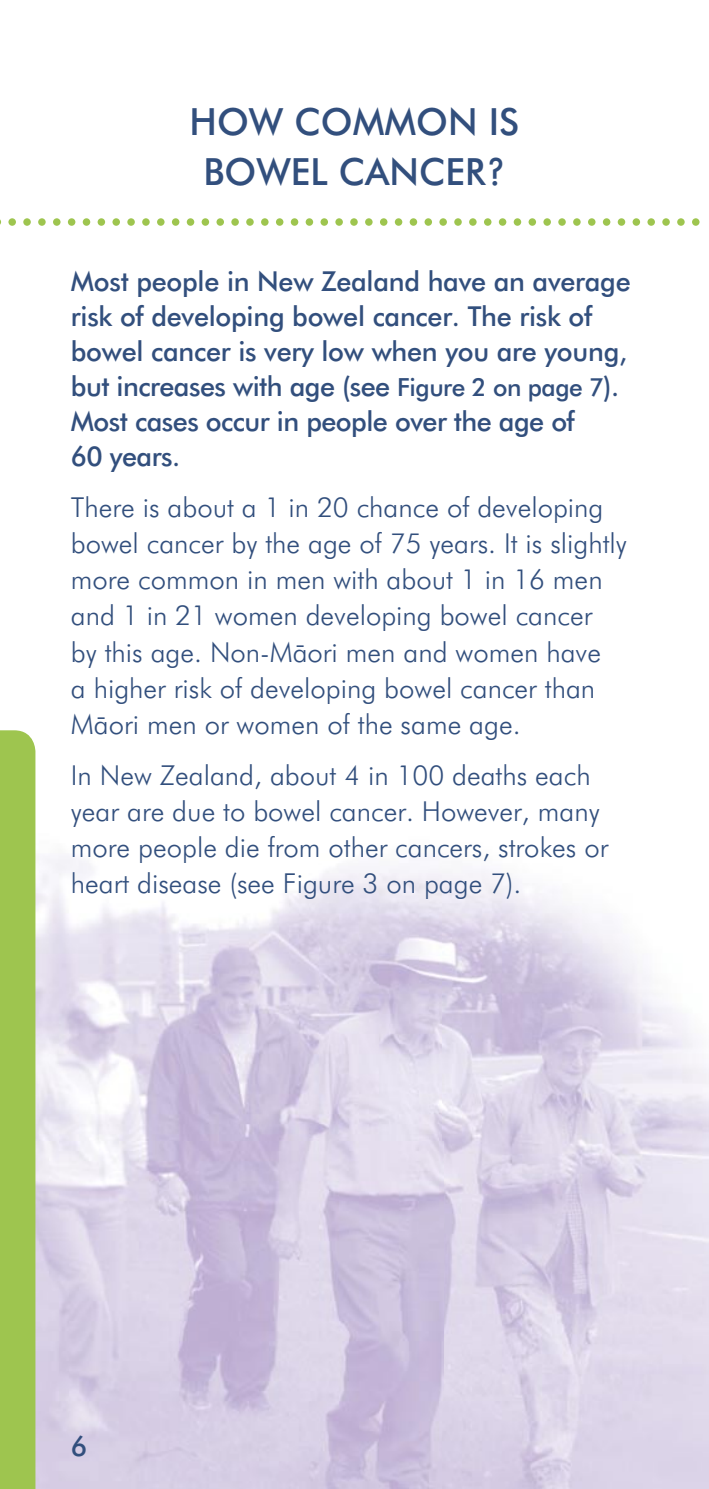
<style>
.page{position:relative;width:709px;height:1489px;background:#fff}
.page>*{position:absolute;margin:0;border:0;box-sizing:border-box;transform-origin:0 0}
.t1{font:500 37.5px/50px "Futura GG";color:#324f7d;text-align:center}
.t2{font:300 27.5px/36.2px "Futura GG";color:#324f7d}
.t3{font:500 27.5px/35px "Futura GG";letter-spacing:-.01em;color:#324f7d}
.s1{font-size:25px}
</style>
<div class="page">
<img style="left:35px;top:794px;width:674px;height:694px">
<svg style="left:0;top:218px;width:699px;height:8px"></svg>
<div style="left:0;top:730px;width:35px;height:758px;background:#9ec54f"></div>
<h1 class="t1" style="left:190px;top:96px;width:331px">HOW COMMON IS<br>BOWEL CANCER?</h1>
<p class="t3" style="left:71px;top:263px;width:561px">Most people in New Zealand have an average risk of developing bowel cancer. The risk of bowel cancer is very low when you are young, but increases with age (see <span class="s1">Figure 2 on page 7</span>).<br>Most cases occur in people over the age of<br>60 years.</p>
<p class="t2" style="left:71px;top:488px;width:557px">There is about a 1 in 20 chance of developing bowel cancer by the age of 75 years. It is slightly more common in men with about 1 in 16 men and 1 in 21 women developing bowel cancer<br>by this age. Non-Mäori men and women have<br>a higher risk of developing bowel cancer than Mäori men or women of the same age.</p>
<p class="t2" style="left:71px;top:756px;width:539px">In New Zealand, about 4 in 100 deaths each year are due to bowel cancer. However, many more people die from other cancers, strokes or heart disease (see Figure 3 on page 7).</p>
<p class="t3" style="left:71px;top:1428px;width:18px">6</p>
</div>
